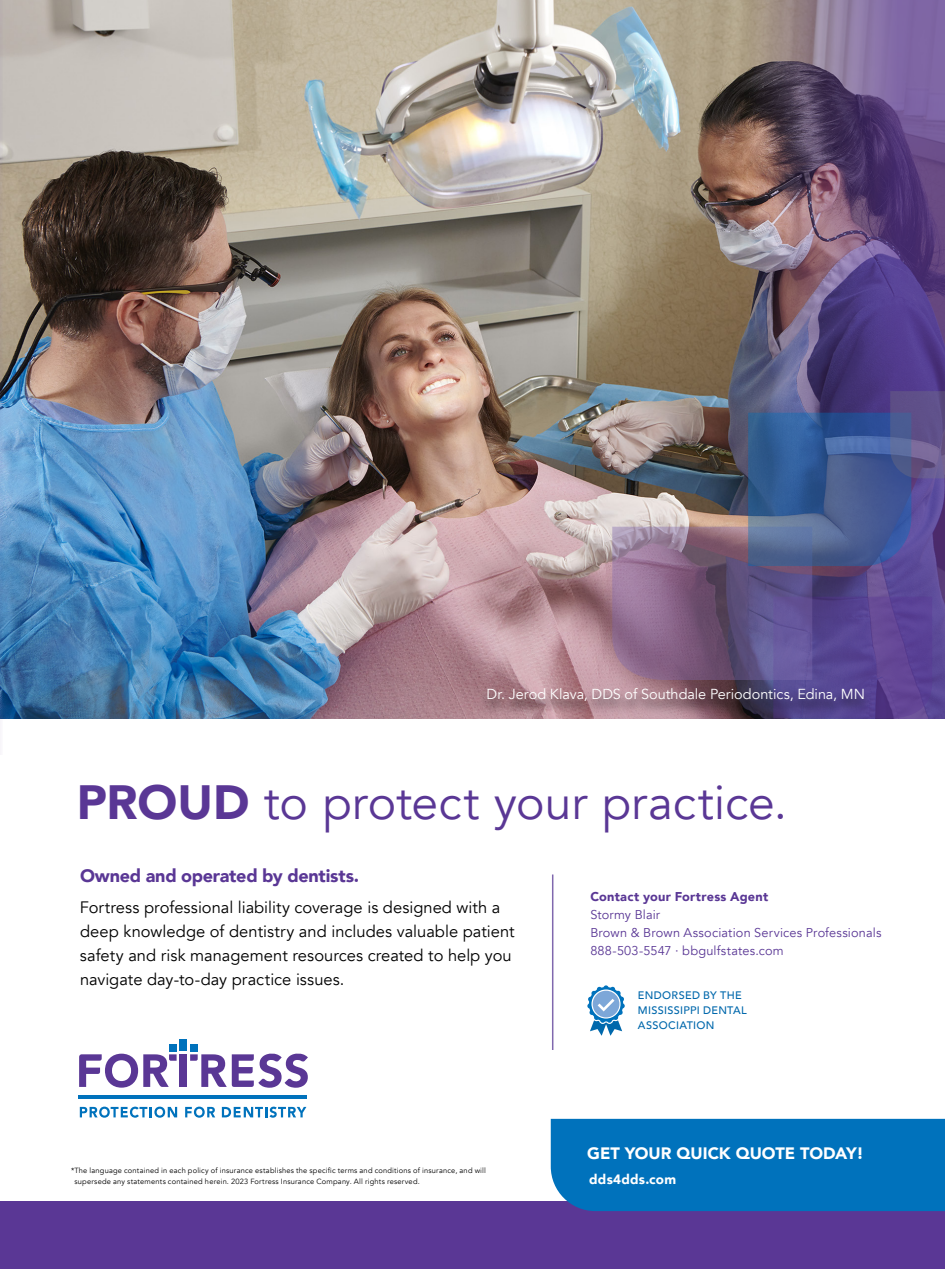
<style>
.page{position:relative;width:945px;height:1269px;background:#fff}
.page>*{position:absolute;margin:0;border:0;box-sizing:border-box;transform-origin:0 0}
.t1{font:48px "Avenir";color:#5a3795}
.t2{font:900 18px "Avenir";letter-spacing:-.015em;color:#5a3795}
.t3{font:16.5px/24px "Avenir";color:#000}
.t4{font:900 16.5px "Avenir";letter-spacing:-.005em;color:#fff}
.t5{font:14.4px "Avenir";color:#fff}
.t6{font:900 13.5px "Avenir";letter-spacing:.015em;color:#fff}
.t7{font:12.75px/18px "Avenir";letter-spacing:.015em;color:#5a3795}
.t8{font:900 12.75px "Avenir";letter-spacing:.015em;color:#5a3795}
.t9{font:500 10.8px/15px "Avenir";letter-spacing:.03em;color:#0068ac}
.t10{font:7.5px/10.5px "Avenir";letter-spacing:.025em;color:#000}
.s1{font-weight:900}
</style>
<div class="page">
<svg style="left:80px;top:1107px;width:97px;height:11px"></svg>
<svg style="left:185px;top:1107px;width:30px;height:11px"></svg>
<svg style="left:222px;top:1107px;width:84px;height:11px"></svg>
<svg style="left:79px;top:1054px;width:98px;height:34px"></svg>
<svg style="left:190px;top:1053px;width:118px;height:35px"></svg>
<div style="left:180px;top:1054px;width:7px;height:33px;background:#5a3795"></div>
<div style="left:169px;top:1044px;width:8px;height:7px;background:#0072bc"></div>
<div style="left:180px;top:1040px;width:7px;height:11px;background:#0072bc"></div>
<div style="left:190px;top:1044px;width:8px;height:7px;background:#0072bc"></div>
<hr style="left:79px;top:1095px;width:228px;height:4px;background:#0072bc">
<div style="left:0;top:1202px;width:945px;height:67px;background:#5a3795"></div>
<hr style="left:552px;top:874px;width:1px;height:176px;background:#8068ae">
<div style="left:551px;top:1119px;width:394px;height:92px;background:#0072bc"></div>
<svg style="left:587px;top:985px;width:38px;height:51px"></svg>
<img style="left:3px;top:0;width:744px;height:718px">
<img style="left:747px;top:0;width:198px;height:391px">
<img style="left:612px;top:391px;width:333px;height:327px">
<hr style="left:0;top:0;width:3px;height:755px;background:#8068ae">
<div style="left:479px;top:687px;width:394px;height:30px;background:#000;opacity:.75"></div>
<h3 class="t5" style="left:487px;top:685px;width:380px">Dr. Jerod Klava, DDS of Southdale Periodontics, Edina, MN</h3>
<h1 class="t1" style="left:77px;top:774px;width:712px"><span class="s1">PROUD</span> to protect your practice.</h1>
<h2 class="t2" style="left:80px;top:860px;width:281px">Owned and operated by dentists.</h2>
<h3 class="t3" style="left:80px;top:895px;width:437px">Fortress professional liability coverage is designed with a deep knowledge of dentistry and includes valuable patient safety and risk management resources created to help you navigate day-to-day practice issues.</h3>
<p class="t10" style="left:74px;top:1166px;width:413px;text-indent:-3px">*The language contained in each policy of insurance establishes the specific terms and conditions of insurance, and will supersede any statements contained herein. 2023 Fortress Insurance Company. All rights reserved.</p>
<h3 class="t8" style="left:590px;top:886px;width:179px">Contact your Fortress Agent</h3>
<h3 class="t7" style="left:590px;top:906px;width:293px">Stormy Blair<br>Brown &amp; Brown Association Services Professionals<br>888-503-5547 ∙ bbgulfstates.com</h3>
<h3 class="t9" style="left:638px;top:987px;width:110px">ENDORSED BY THE<br>MISSISSIPPI DENTAL<br>ASSOCIATION</h3>
<h3 class="t4" style="left:587px;top:1139px;width:278px">GET YOUR QUICK QUOTE TODAY!</h3>
<h3 class="t6" style="left:589px;top:1168px;width:88px">dds4dds.com</h3>
</div>
